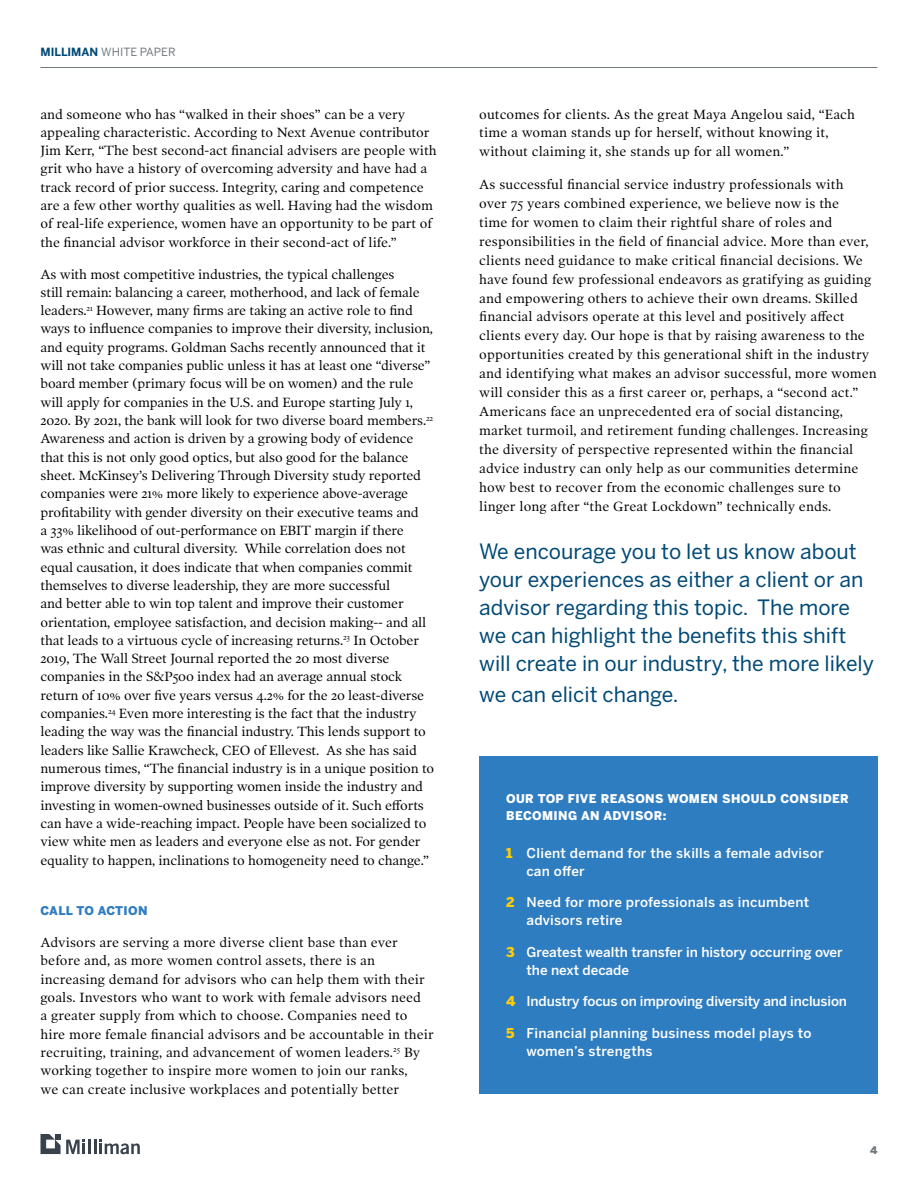
<style>
.page{position:relative;width:918px;height:1188px;background:#fff}
.page>*{position:absolute;margin:0;border:0;box-sizing:border-box;transform-origin:0 0}
.t1{font:21px/27.9px "Benton Sans";color:#004977}
.t2{font:13.5px/18.3px "Poynter OS Text One";letter-spacing:-.01em;color:#000}
.t3{font:13.5px/18.9px "Poynter OS Text One";letter-spacing:.01em;color:#000}
.t4{font:500 13.5px/18px "Benton Sans";letter-spacing:.01em;color:#fff}
.t5{font:500 13.5px "Benton Sans";letter-spacing:-.01em;color:#fff}
.t6{font:900 12px/16.5px "Benton Sans";letter-spacing:.03em;color:#fff}
.t7{font:900 12px "Benton Sans";letter-spacing:.03em;color:#2f7dc1}
.t8{font:11.25px "Benton Sans";color:#72797c}
.t9{font:900 10.5px "Benton Sans";color:#72797c}
.s1{font-weight:700;color:#004977}
.s2{font-weight:900;color:#ffcb05}
</style>
<div class="page">
<hr style="left:88px;top:1140px;width:3px;height:14px;background:#38414c">
<svg style="left:94px;top:1140px;width:46px;height:14px"></svg>
<svg style="left:41px;top:1134px;width:44px;height:20px"></svg>
<hr style="left:40px;top:67px;width:838px;height:1px;background:#72797c">
<div style="left:479px;top:756px;width:399px;height:338px;background:#2f7dc1"></div>
<p class="t8" style="left:40px;top:45px;width:137px"><span class="s1">MILLIMAN</span> WHITE PAPER</p>
<p class="t2" style="left:40px;top:105px;width:398px">and someone who has “walked in their shoes” can be a very appealing characteristic. According to Next Avenue contributor Jim Kerr, “The best second-act financial advisers are people with grit who have a history of overcoming adversity and have had a track record of prior success. Integrity, caring and competence are a few other worthy qualities as well. Having had the wisdom of real-life experience, women have an opportunity to be part of the financial advisor workforce in their second-act of life.”</p>
<p class="t2" style="left:40px;top:265px;width:395px">As with most competitive industries, the typical challenges<br>still remain: balancing a career, motherhood, and lack of female leaders.<sup>21</sup> However, many firms are taking an active role to find ways to influence companies to improve their diversity, inclusion, and equity programs. Goldman Sachs recently announced that it will not take companies public unless it has at least one “diverse” board member (primary focus will be on women) and the rule will apply for companies in the U.S. and Europe starting July 1, 2020. By 2021, the bank will look for two diverse board members.<sup>22<br></sup>Awareness and action is driven by a growing body of evidence that this is not only good optics, but also good for the balance sheet. McKinsey’s Delivering Through Diversity study reported companies were 21% more likely to experience above-average profitability with gender diversity on their executive teams and<br>a 33% likelihood of out-performance on EBIT margin if there<br>was ethnic and cultural diversity. While correlation does not equal causation, it does indicate that when companies commit themselves to diverse leadership, they are more successful<br>and better able to win top talent and improve their customer orientation, employee satisfaction, and decision making-- and all that leads to a virtuous cycle of increasing returns.<sup>23</sup> In October 2019, The Wall Street Journal reported the 20 most diverse companies in the S&amp;P500 index had an average annual stock return of 10% over five years versus 4.2% for the 20 least-diverse companies.<sup>24</sup> Even more interesting is the fact that the industry leading the way was the financial industry. This lends support to leaders like Sallie Krawcheck, CEO of Ellevest. As she has said numerous times, “The financial industry is in a unique position to improve diversity by supporting women inside the industry and investing in women-owned businesses outside of it. Such efforts can have a wide-reaching impact. People have been socialized to view white men as leaders and everyone else as not. For gender equality to happen, inclinations to homogeneity need to change.”</p>
<p class="t7" style="left:40px;top:903px;width:109px">CALL TO ACTION</p>
<p class="t3" style="left:40px;top:933px;width:395px;line-height:18.3px">Advisors are serving a more diverse client base than ever before and, as more women control assets, there is an increasing demand for advisors who can help them with their goals. Investors who want to work with female advisors need<br>a greater supply from which to choose. Companies need to hire more female financial advisors and be accountable in their recruiting, training, and advancement of women leaders.<sup>25</sup> By working together to inspire more women to join our ranks,<br>we can create inclusive workplaces and potentially better</p>
<p class="t3" style="left:479px;top:105px;width:377px">outcomes for clients. As the great Maya Angelou said, “Each time a woman stands up for herself, without knowing it, without claiming it, she stands up for all women.”</p>
<p class="t3" style="left:479px;top:175px;width:399px">As successful financial service industry professionals with<br>over 75 years combined experience, we believe now is the<br>time for women to claim their rightful share of roles and responsibilities in the field of financial advice. More than ever, clients need guidance to make critical financial decisions. We have found few professional endeavors as gratifying as guiding and empowering others to achieve their own dreams. Skilled financial advisors operate at this level and positively affect clients every day. Our hope is that by raising awareness to the opportunities created by this generational shift in the industry and identifying what makes an advisor successful, more women will consider this as a first career or, perhaps, a “second act.” Americans face an unprecedented era of social distancing, market turmoil, and retirement funding challenges. Increasing the diversity of perspective represented within the financial advice industry can only help as our communities determine how best to recover from the economic challenges sure to linger long after “the Great Lockdown” technically ends.</p>
<h1 class="t1" style="left:479px;top:538px;width:396px">We encourage you to let us know about your experiences as either a client or an advisor regarding this topic. The more we can highlight the benefits this shift will create in our industry, the more likely</h1>
<h1 class="t1" style="left:479px;top:680px;width:201px">we can elicit change.</h1>
<p class="t6" style="left:506px;top:791px;width:344px">OUR TOP FIVE REASONS WOMEN SHOULD CONSIDER<br>BECOMING AN ADVISOR:</p>
<p class="t4" style="left:526px;top:844px;width:299px;text-indent:-20px"><span class="s2">1</span> Client demand for the skills a female advisor can offer</p>
<p class="t4" style="left:526px;top:894px;width:284px;text-indent:-20px"><span class="s2">2</span> Need for more professionals as incumbent advisors retire</p>
<p class="t4" style="left:526px;top:943px;width:318px;text-indent:-20px"><span class="s2">3</span> Greatest wealth transfer in history occurring over the next decade</p>
<p class="t5" style="left:506px;top:993px;width:342px"><span class="s2">4</span> Industry focus on improving diversity and inclusion</p>
<p class="t4" style="left:526px;top:1024px;width:287px;text-indent:-20px"><span class="s2">5</span> Financial planning business model plays to women’s strengths</p>
<p class="t9" style="left:870px;top:1144px;width:9px">4</p>
</div>
